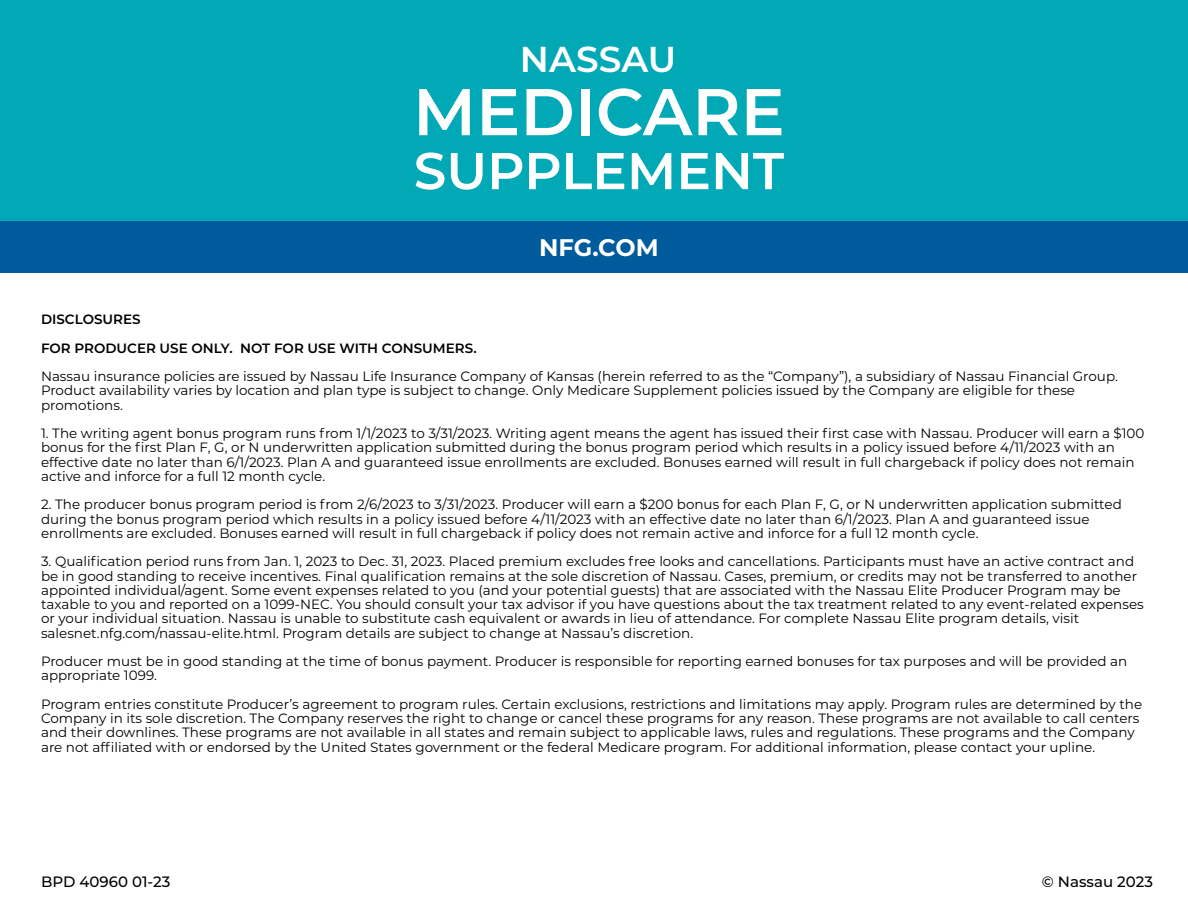
<style>
.page{position:relative;width:1188px;height:918px;background:#fff}
.page>*{position:absolute;margin:0;border:0;box-sizing:border-box;transform-origin:0 0}
.t1{font:600 66px "Montserrat";color:#fff}
.t2{font:600 51.75px "Montserrat";color:#fff}
.t3{font:600 36px "Montserrat";color:#fff}
.t4{font:700 24px "Montserrat";letter-spacing:-.005em;color:#fff}
.t5{font:500 15px "Montserrat";color:#000}
.t6{font:13.5px/14.2px "Montserrat";color:#000101}
.t7{font:600 13.5px/28.5px "Montserrat";color:#000101}
</style>
<div class="page">
<div style="left:0;top:0;width:1188px;height:225px;background:#00a9b5"></div>
<div style="left:0;top:221px;width:1188px;height:52px;background:#005b9d"></div>
<h3 class="t3" style="left:520px;top:34px;width:158px">NASSAU</h3>
<h1 class="t1" style="left:413px;top:65px;width:373px">MEDICARE</h1>
<h2 class="t2" style="left:414px;top:134px;width:372px">SUPPLEMENT</h2>
<h3 class="t4" style="left:539px;top:230px;width:121px">NFG.COM</h3>
<p class="t7" style="left:41px;top:304px;width:437px">DISCLOSURES<br>FOR PRODUCER USE ONLY. NOT FOR USE WITH CONSUMERS.</p>
<p class="t6" style="left:41px;top:369px;width:1078px">Nassau insurance policies are issued by Nassau Life Insurance Company of Kansas (herein referred to as the “Company”), a subsidiary of Nassau Financial Group.<br>Product availability varies by location and plan type is subject to change. Only Medicare Supplement policies issued by the Company are eligible for these promotions.</p>
<p class="t6" style="left:41px;top:426px;width:1105px">1. The writing agent bonus program runs from 1/1/2023 to 3/31/2023. Writing agent means the agent has issued their first case with Nassau. Producer will earn a $100 bonus for the first Plan F, G, or N underwritten application submitted during the bonus program period which results in a policy issued before 4/11/2023 with an effective date no later than 6/1/2023. Plan A and guaranteed issue enrollments are excluded. Bonuses earned will result in full chargeback if policy does not remain active and inforce for a full 12 month cycle.</p>
<p class="t6" style="left:41px;top:497px;width:1082px">2. The producer bonus program period is from 2/6/2023 to 3/31/2023. Producer will earn a $200 bonus for each Plan F, G, or N underwritten application submitted during the bonus program period which results in a policy issued before 4/11/2023 with an effective date no later than 6/1/2023. Plan A and guaranteed issue enrollments are excluded. Bonuses earned will result in full chargeback if policy does not remain active and inforce for a full 12 month cycle.</p>
<p class="t6" style="left:41px;top:554px;width:1104px">3. Qualification period runs from Jan. 1, 2023 to Dec. 31, 2023. Placed premium excludes free looks and cancellations. Participants must have an active contract and be in good standing to receive incentives. Final qualification remains at the sole discretion of Nassau. Cases, premium, or credits may not be transferred to another appointed individual/agent. Some event expenses related to you (and your potential guests) that are associated with the Nassau Elite Producer Program may be taxable to you and reported on a 1099-NEC. You should consult your tax advisor if you have questions about the tax treatment related to any event-related expenses or your individual situation. Nassau is unable to substitute cash equivalent or awards in lieu of attendance. For complete Nassau Elite program details, visit salesnet.nfg.com/nassau-elite.html. Program details are subject to change at Nassau’s discretion.</p>
<p class="t6" style="left:41px;top:654px;width:1088px">Producer must be in good standing at the time of bonus payment. Producer is responsible for reporting earned bonuses for tax purposes and will be provided an appropriate 1099.</p>
<p class="t6" style="left:41px;top:696px;width:1103px">Program entries constitute Producer’s agreement to program rules. Certain exclusions, restrictions and limitations may apply. Program rules are determined by the Company in its sole discretion. The Company reserves the right to change or cancel these programs for any reason. These programs are not available to call centers and their downlines. These programs are not available in all states and remain subject to applicable laws, rules and regulations. These programs and the Company are not affiliated with or endorsed by the United States government or the federal Medicare program. For additional information, please contact your upline.</p>
<p class="t5" style="left:41px;top:872px;width:131px">BPD 40960 01-23</p>
<p class="t5" style="left:1042px;top:872px;width:113px">© Nassau 2023</p>
</div>
